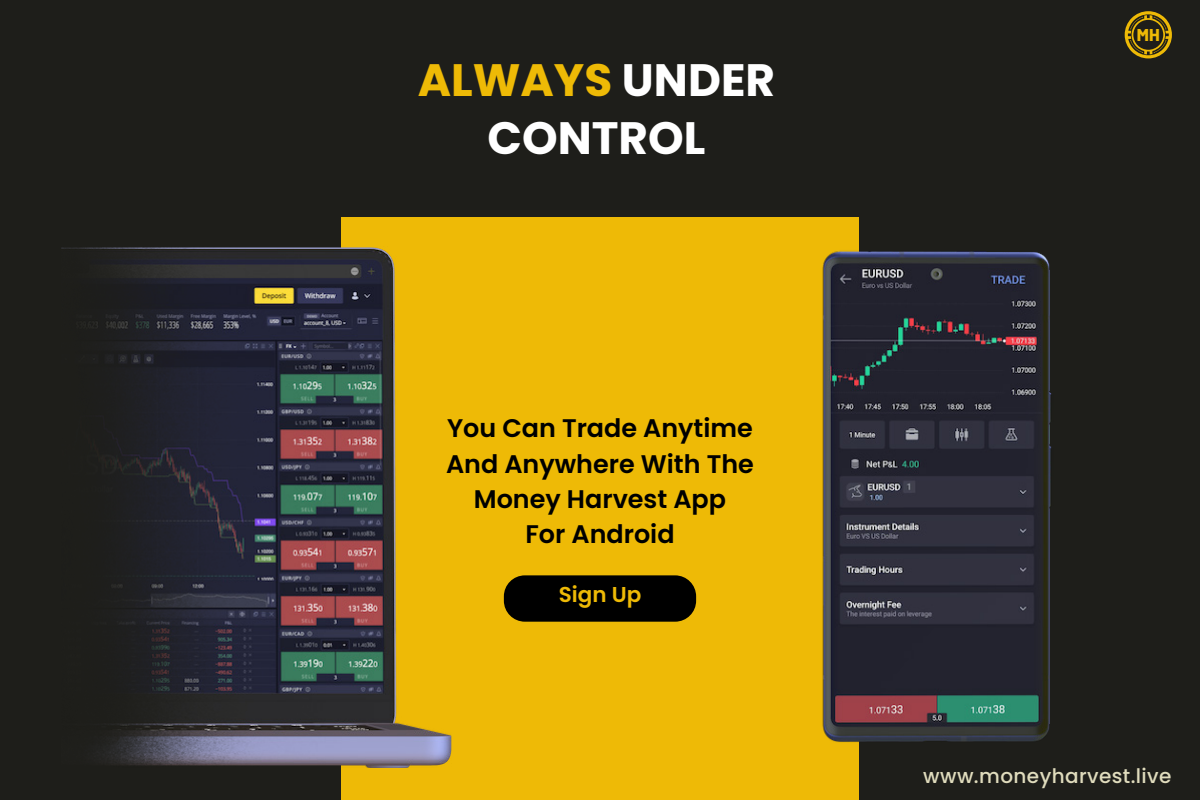
<style>
.page{position:relative;width:1200px;height:800px;background:#1e1e1a}
.page>*{position:absolute;margin:0;border:0;box-sizing:border-box;transform-origin:0 0}
.t1{font:700 45.4px/58.1px "Poppins";color:#fff;text-align:center}
.t2{font:600 25.4px/35.3px "Poppins";color:#000;text-align:center}
.t3{font:600 21.5px "Poppins";color:#eeba06}
.t4{font:500 20px "Poppins";letter-spacing:.02em;color:#e0dcbd}
.t5{font:800 17.1px "Barlow";color:#eeba06}
.s1{color:#eeba06}
</style>
<div class="page">
<svg style="left:1125px;top:11px;width:47px;height:47px"></svg>
<div style="left:341px;top:217px;width:518px;height:583px;background:#eeba06"></div>
<img style="left:822px;top:251px;width:230px;height:491px">
<img style="left:61px;top:247px;width:390px;height:521px">
<div style="left:504px;top:575px;width:192px;height:47px;background:#000;border-radius:21px"></div>
<h1 class="t1" style="left:418px;top:52px;width:359px"><span class="s1">ALWAYS</span> UNDER<br>CONTROL</h1>
<p class="t2" style="left:446px;top:411px;width:309px">You Can Trade Anytime<br>And Anywhere With The<br>Money Harvest App<br>For Android</p>
<p class="t3" style="left:559px;top:582px;width:84px">Sign Up</p>
<p class="t5" style="left:1137px;top:22px;width:24px">MH</p>
<p class="t4" style="left:923px;top:764px;width:250px">www.moneyharvest.live</p>
</div>
